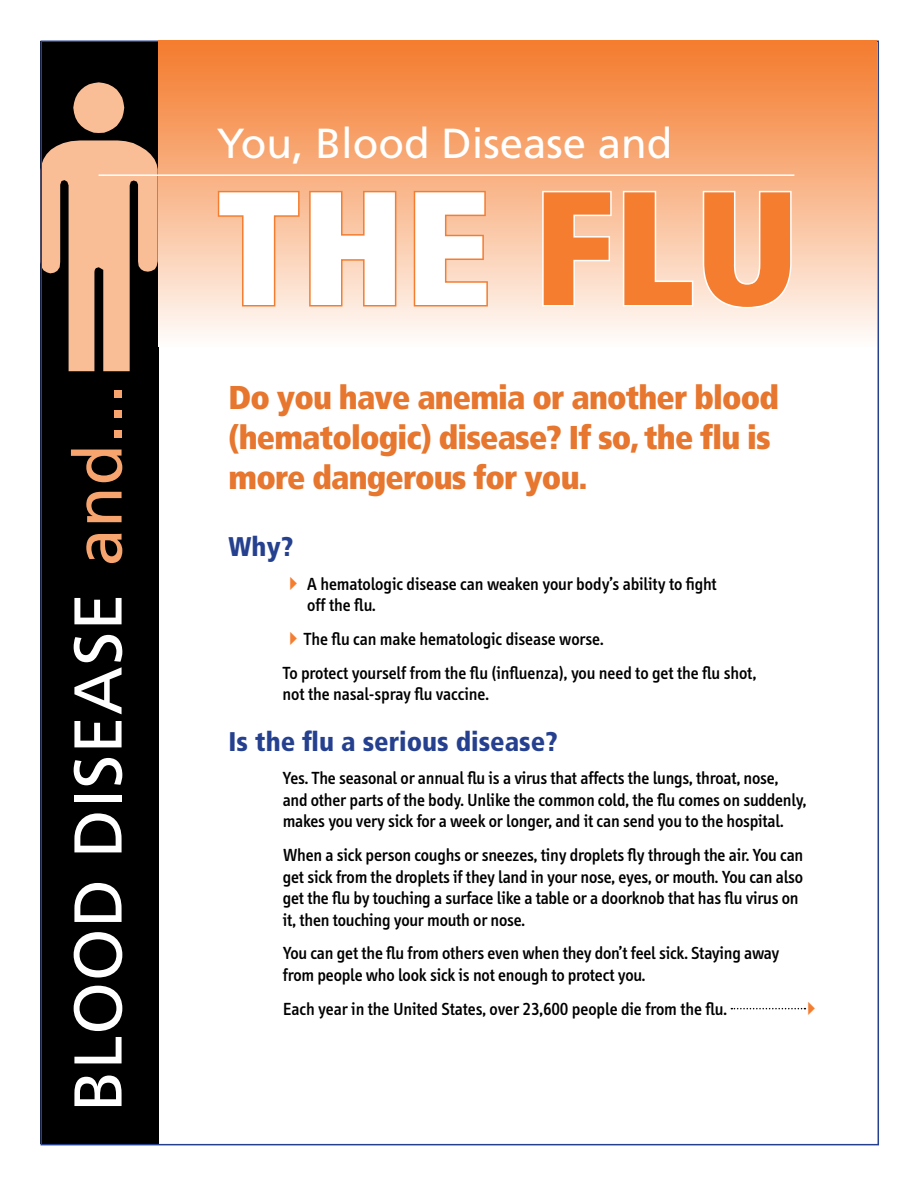
<style>
.page{position:relative;width:918px;height:1188px;background:#fff}
.page>*{position:absolute;margin:0;border:0;box-sizing:border-box;transform-origin:0 0}
.t1{font:900 condensed 161.4px "Frutiger";color:#fff}
.t2{font:67.5px "Frutiger";letter-spacing:.015em;color:#fff}
.t3{font:42px "Frutiger";color:#fff}
.t4{font:900 condensed 33px/40.2px "Frutiger";letter-spacing:-.025em;color:#e7762e}
.t5{font:900 condensed 27px "Frutiger";color:#25408f}
.t6{font:500 18px/21.6px "Info";letter-spacing:-.005em;color:#000}
.s1{color:#f47d30}
.s2{color:#f7a46e}
</style>
<div class="page">
<div style="left:40px;top:41px;width:119px;height:1103px;background:#000"></div>
<svg style="left:43px;top:140px;width:115px;height:231px"></svg>
<div style="left:159px;top:40px;width:718px;height:306px;background:linear-gradient(to bottom,#f47828,#fffaf7)"></div>
<svg style="left:216px;top:189px;width:85px;height:119px;background:#fac7a6"></svg>
<svg style="left:308px;top:189px;width:90px;height:119px;background:#f9c4a1"></svg>
<svg style="left:412px;top:189px;width:77px;height:119px;background:#f9c29e"></svg>
<svg style="left:541px;top:189px;width:72px;height:119px;background:#fbd7c0"></svg>
<svg style="left:621px;top:189px;width:74px;height:119px;background:#fbd6be"></svg>
<svg style="left:701px;top:189px;width:92px;height:121px;background:#fbd8c1"></svg>
<svg style="left:73px;top:82px;width:51px;height:51px"></svg>
<hr style="left:99px;top:174px;width:695px;height:2px;background:#fff">
<svg style="left:731px;top:1007px;width:76px;height:3px"></svg>
<p class="t3" style="left:217px;top:118px;width:457px">You, Blood Disease and</p>
<p class="t1" style="left:217px;top:150px;width:584px">THE <span class="s1">FLU</span></p>
<p class="t2" style="left:58px;top:1112px;width:728px;rotate:-90deg">BLOOD DISEASE <span class="s2">and...</span></p>
<h1 class="t4" style="left:229px;top:377px;width:552px">Do you have anemia or another blood (hematologic) disease? If so, the flu is more dangerous for you.</h1>
<h2 class="t5" style="left:229px;top:531px;width:66px">Why?</h2>
<p class="t6" style="left:307px;top:573px;width:411px;text-indent:-25px"><span class="s1">✔</span> A hematologic disease can weaken your body’s ability to fight off the flu.</p>
<p class="t6" style="left:283px;top:629px;width:322px"><span class="s1">✔</span> The flu can make hematologic disease worse.</p>
<p class="t6" style="left:283px;top:662px;width:475px">To protect yourself from the flu (influenza), you need to get the flu shot, not the nasal-spray flu vaccine.</p>
<h2 class="t5" style="left:229px;top:725px;width:331px">Is the flu a serious disease?</h2>
<p class="t6" style="left:283px;top:768px;width:525px">Yes. The seasonal or annual flu is a virus that affects the lungs, throat, nose, and other parts of the body. Unlike the common cold, the flu comes on suddenly, makes you very sick for a week or longer, and it can send you to the hospital.</p>
<p class="t6" style="left:283px;top:845px;width:522px;text-align:justify">When a sick person coughs or sneezes, tiny droplets fly through the air. You can get sick from the droplets if they land in your nose, eyes, or mouth. You can also get the flu by touching a surface like a table or a doorknob that has flu virus on</p>
<p class="t6" style="left:283px;top:909px;width:244px">it, then touching your mouth or nose.</p>
<p class="t6" style="left:283px;top:943px;width:498px">You can get the flu from others even when they don’t feel sick. Staying away from people who look sick is not enough to protect you.</p>
<p class="t6" style="left:283px;top:998px;width:446px">Each year in the United States, over 23,600 people die from the flu.</p>
</div>
